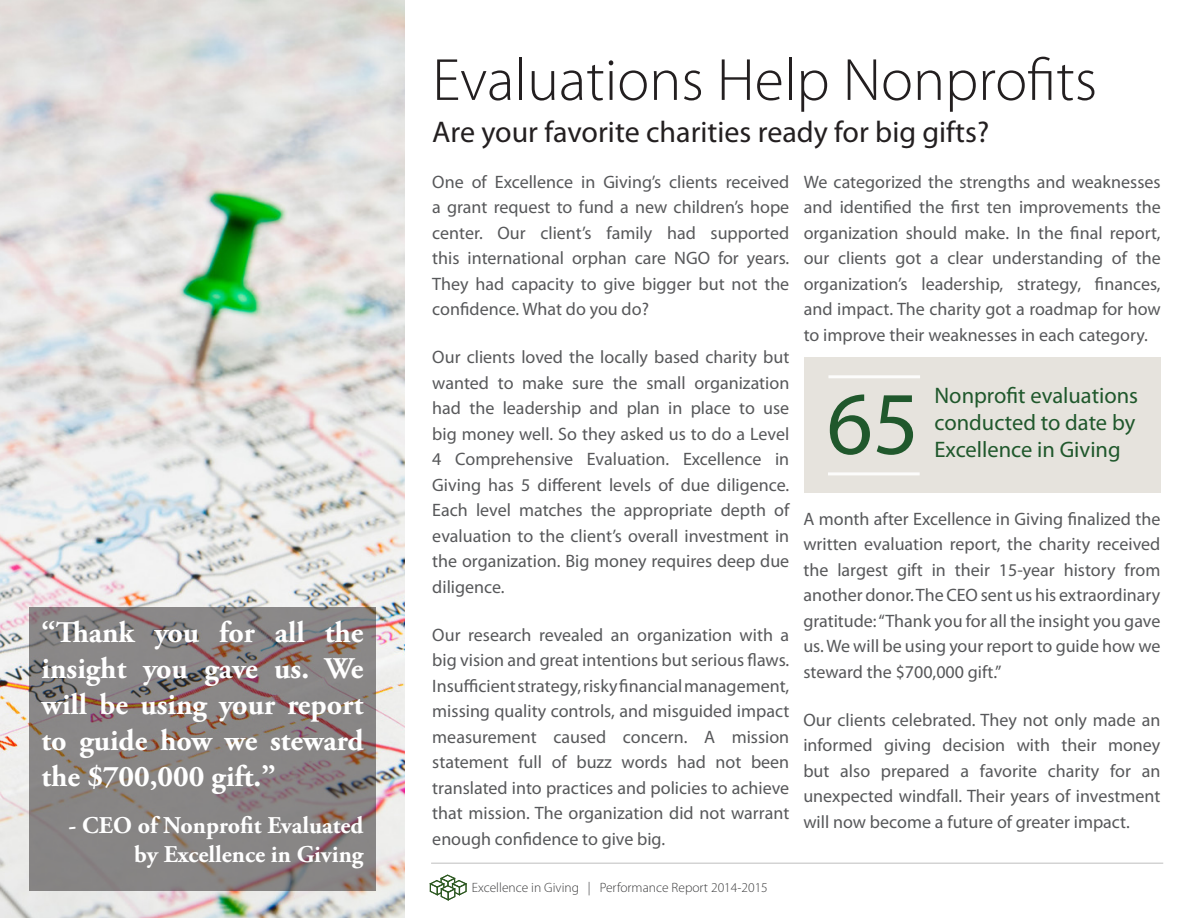
<style>
.page{position:relative;width:1188px;height:918px;background:#fff}
.page>*{position:absolute;margin:0;border:0;box-sizing:border-box;transform-origin:0 0}
.t1{font:90px "Myriad Pro";color:#20582c}
.t2{font:300 60px "Myriad Pro";color:#231f20}
.t3{font:700 30px/36px "Adobe Garamond Pro";color:#fff;text-align:justify}
.t4{font:30px "Myriad Pro";color:#231f20}
.t5{font:700 24px "Adobe Garamond Pro";color:#fff}
.t6{font:22.5px/27px "Myriad Pro";color:#20582c}
.t7{font:18px/25.5px "Myriad Pro";color:#57585a;text-align:justify}
.t8{font:300 13.5px "Myriad Pro";color:#3e3e3f}
</style>
<div class="page">
<hr style="left:431px;top:862px;width:732px;height:2px;background:#231f20">
<svg style="left:430px;top:875px;width:37px;height:25px"></svg>
<img style="left:0;top:0;width:405px;height:917px">
<div style="left:804px;top:357px;width:357px;height:136px;background:#e6e3dd"></div>
<svg style="left:29px;top:607px;width:347px;height:284px;fill:#888585"></svg>
<hr style="left:828px;top:375px;width:92px;height:3px;background:#fff">
<hr style="left:828px;top:472px;width:92px;height:3px;background:#fff">
<p class="t3" style="left:42px;top:615px;width:323px">“Thank you for all the insight you gave us. We will be using your report to guide how we steward the $700,000 gift.”</p>
<p class="t5" style="left:69px;top:812px;width:296px">- CEO of Nonprofit Evaluated</p>
<p class="t5" style="left:134px;top:840px;width:231px">by Excellence in Giving</p>
<p class="t2" style="left:432px;top:44px;width:666px">Evaluations Help Nonprofits</p>
<p class="t4" style="left:432px;top:113px;width:558px">Are your favorite charities ready for big gifts?</p>
<p class="t7" style="left:432px;top:168px;width:359px">One of Excellence in Giving’s clients received a grant request to fund a new children’s hope center. Our client’s family had supported this international orphan care NGO for years.<br>They had capacity to give bigger but not the confidence. What do you do?</p>
<p class="t7" style="left:432px;top:344px;width:359px">Our clients loved the locally based charity but wanted to make sure the small organization had the leadership and plan in place to use big money well. So they asked us to do a Level 4 Comprehensive Evaluation. Excellence in Giving has 5 different levels of due diligence.<br>Each level matches the appropriate depth of evaluation to the client’s overall investment in the organization. Big money requires deep due diligence.</p>
<p class="t7" style="left:432px;top:621px;width:359px">Our research revealed an organization with a big vision and great intentions but serious flaws.<br>Insufficient strategy, risky financial management, missing quality controls, and misguided impact measurement caused concern. A mission statement full of buzz words had not been translated into practices and policies to achieve that mission. The organization did not warrant enough confidence to give big.</p>
<p class="t8" style="left:472px;top:879px;width:298px">Excellence in Giving | Performance Report 2014-2015</p>
<p class="t7" style="left:804px;top:168px;width:359px">We categorized the strengths and weaknesses and identified the first ten improvements the organization should make. In the final report, our clients got a clear understanding of the organization’s leadership, strategy, finances, and impact. The charity got a roadmap for how to improve their weaknesses in each category.</p>
<p class="t1" style="left:827px;top:368px;width:94px">65</p>
<p class="t6" style="left:935px;top:382px;width:205px">Nonprofit evaluations conducted to date by</p>
<p class="t6" style="left:935px;top:436px;width:188px">Excellence in Giving</p>
<p class="t7" style="left:803px;top:506px;width:359px">A month after Excellence in Giving finalized the written evaluation report, the charity received the largest gift in their 15-year history from another donor. The CEO sent us his extraordinary gratitude: “Thank you for all the insight you gave us. We will be using your report to guide how we steward the $700,000 gift.”</p>
<p class="t7" style="left:803px;top:707px;width:358px">Our clients celebrated. They not only made an informed giving decision with their money but also prepared a favorite charity for an unexpected windfall. Their years of investment will now become a future of greater impact.</p>
</div>
